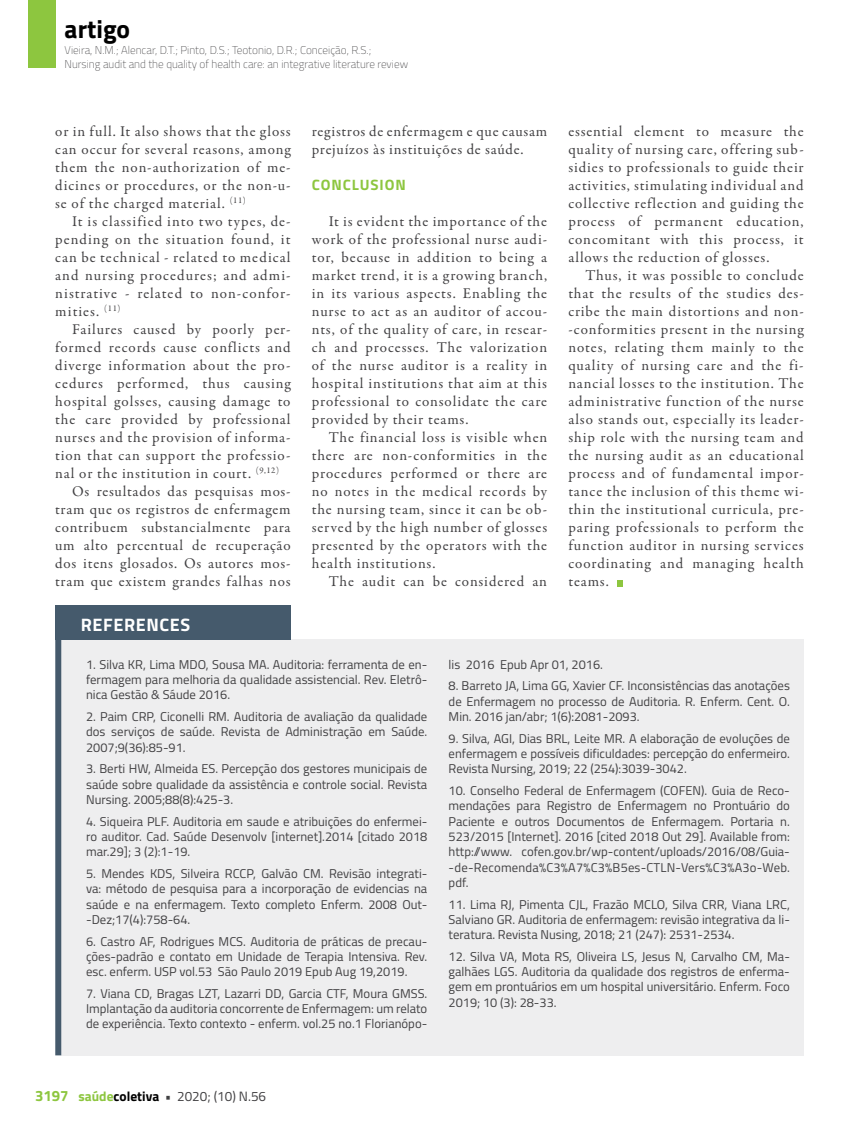
<style>
.page{position:relative;width:859px;height:1132px;background:#fff}
.page>*{position:absolute;margin:0;border:0;box-sizing:border-box;transform-origin:0 0}
.t1{font:700 25.5px "Titillium";color:#000}
.t2{font:700 18px "Titillium";letter-spacing:.035em;color:#fff}
.t3{font:15px/18px "Garamond Premr Pro";letter-spacing:.055em;color:#414042;text-align:justify}
.t4{font:700 15px "Titillium";letter-spacing:.06em;color:#8dc63f}
.t5{font:13.5px "Titillium";color:#414042}
.t6{font:12.75px/15.3px "Titillium";color:#414042;text-align:justify}
.t7{font:100 11.25px/13.5px "Titillium";color:#414042}
.s1{font-weight:700;font-size:15px;color:#8dc63f}
.s2{font-weight:700;color:#8dc63f}
.s3{font-weight:700;color:#000}
.s4{font-weight:700}
</style>
<div class="page">
<div style="left:28px;top:0;width:27px;height:68px;background:#8dc63f"></div>
<svg style="left:617px;top:580px;width:6px;height:6px"></svg>
<div style="left:61px;top:638px;width:743px;height:416px;background:#eeeeef"></div>
<div style="left:55px;top:604px;width:236px;height:35px;background:#455a6c"></div>
<div style="left:55px;top:621px;width:6px;height:433px;background:#455a6c"></div>
<h1 class="t1" style="left:65px;top:10px;width:67px">artigo</h1>
<p class="t7" style="left:65px;top:43px;width:345px">Vieira, N.M.; Alencar, D.T.; Pinto, D.S.; Teotonio, D.R.; Conceição, R.S.;<br>Nursing audit and the quality of health care: an integrative literature review</p>
<p class="t3" style="left:55px;top:122px;width:237px">or in full. It also shows that the gloss can occur for several reasons, among them the non-authorization of me&shy;dicines or procedures, or the non-u&shy;se of the charged material. <sup>(11)</sup></p>
<p class="t3" style="left:55px;top:212px;width:237px;text-indent:17px">It is classified into two types, de&shy;pending on the situation found, it can be technical - related to medical and nursing procedures; and admi&shy;nistrative - related to non-confor&shy;mities. <sup>(11)</sup></p>
<p class="t3" style="left:72px;top:320px;width:220px">Failures caused by poorly per-</p>
<p class="t3" style="left:55px;top:338px;width:237px">formed records cause conflicts and</p>
<p class="t3" style="left:55px;top:356px;width:237px">diverge information about the pro-</p>
<p class="t3" style="left:55px;top:374px;width:237px">cedures performed, thus causing</p>
<p class="t3" style="left:55px;top:392px;width:237px">hospital golsses, causing damage to</p>
<p class="t3" style="left:55px;top:410px;width:237px">the care provided by professional</p>
<p class="t3" style="left:55px;top:428px;width:237px">nurses and the provision of informa-</p>
<p class="t3" style="left:55px;top:446px;width:237px">tion that can support the professio-</p>
<p class="t3" style="left:55px;top:464px;width:225px">nal or the institution in court. <sup>(9,12)</sup></p>
<p class="t3" style="left:72px;top:482px;width:220px">Os resultados das pesquisas mos-</p>
<p class="t3" style="left:55px;top:500px;width:237px">tram que os registros de enfermagem</p>
<p class="t3" style="left:55px;top:518px;width:237px">contribuem substancialmente para</p>
<p class="t3" style="left:55px;top:536px;width:237px">um alto percentual de recuperação</p>
<p class="t3" style="left:55px;top:554px;width:237px">dos itens glosados. Os autores mos-</p>
<p class="t3" style="left:55px;top:572px;width:237px">tram que existem grandes falhas nos</p>
<p class="t3" style="left:312px;top:122px;width:237px">registros de enfermagem e que causam prejuízos às instituições de saúde.</p>
<p class="t4" style="left:312px;top:173px;width:95px">CONCLUSION</p>
<p class="t3" style="left:312px;top:212px;width:237px;text-indent:17px">It is evident the importance of the work of the professional nurse audi&shy;tor, because in addition to being a market trend, it is a growing branch, in its various aspects. Enabling the nurse to act as an auditor of accou&shy;nts, of the quality of care, in resear&shy;ch and processes. The valorization of the nurse auditor is a reality in hospital institutions that aim at this professional to consolidate the care provided by their teams.</p>
<p class="t3" style="left:312px;top:428px;width:237px;text-indent:17px">The financial loss is visible when there are non-conformities in the procedures performed or there are no notes in the medical records by the nursing team, since it can be ob&shy;served by the high number of glosses presented by the operators with the health institutions.</p>
<p class="t3" style="left:329px;top:572px;width:220px">The audit can be considered an</p>
<p class="t3" style="left:568px;top:122px;width:237px">essential element to measure the quality of nursing care, offering sub&shy;sidies to professionals to guide their activities, stimulating individual and collective reflection and guiding the process of permanent education, concomitant with this process, it allows the reduction of glosses.</p>
<p class="t3" style="left:568px;top:266px;width:237px;text-indent:17px">Thus, it was possible to conclude that the results of the studies des&shy;cribe the main distortions and non--conformities present in the nursing notes, relating them mainly to the quality of nursing care and the fi&shy;nancial losses to the institution. The administrative function of the nurse also stands out, especially its leader&shy;ship role with the nursing team and the nursing audit as an educational process and of fundamental impor&shy;tance the inclusion of this theme wi&shy;thin the institutional curricula, pre&shy;paring professionals to perform the function auditor in nursing services coordinating and managing health teams.</p>
<p class="t2" style="left:81px;top:610px;width:111px">REFERENCES</p>
<p class="t6" style="left:86px;top:655px;width:343px">1. Silva KR, Lima MDO, Sousa MA. Auditoria: ferramenta de en&shy;fermagem para melhoria da qualidade assistencial. Rev. Eletrô&shy;nica Gestão &amp; Sáude 2016.</p>
<p class="t6" style="left:86px;top:708px;width:343px">2. Paim CRP, Ciconelli RM. Auditoria de avaliação da qualidade dos serviços de saúde. Revista de Administração em Saúde.<br>2007;9(36):85-91.</p>
<p class="t6" style="left:86px;top:760px;width:343px">3. Berti HW, Almeida ES. Percepção dos gestores municipais de saúde sobre qualidade da assistência e controle social. Revista Nursing. 2005;88(8):425-3.</p>
<p class="t6" style="left:86px;top:812px;width:343px">4. Siqueira PLF. Auditoria em saude e atribuições do enfermei&shy;ro auditor. Cad. Saúde Desenvolv [internet].2014 [citado 2018 mar.29]; 3 (2):1-19.</p>
<p class="t6" style="left:86px;top:864px;width:343px">5. Mendes KDS, Silveira RCCP, Galvão CM. Revisão integrati&shy;va: método de pesquisa para a incorporação de evidencias na saúde e na enfermagem. Texto completo Enferm. 2008 Out--Dez;17(4):758-64.</p>
<p class="t6" style="left:86px;top:932px;width:343px">6. Castro AF, Rodrigues MCS. Auditoria de práticas de precau&shy;ções-padrão e contato em Unidade de Terapia Intensiva. Rev. esc. enferm. USP vol.53 São Paulo 2019 Epub Aug 19,2019.</p>
<p class="t6" style="left:86px;top:984px;width:343px">7. Viana CD, Bragas LZT, Lazarri DD, Garcia CTF, Moura GMSS.<br>Implantação da auditoria concorrente de Enfermagem: um relato de experiência. Texto contexto - enferm. vol.25 no.1 Florianópo-</p>
<p class="t6" style="left:449px;top:655px;width:156px">lis 2016 Epub Apr 01, 2016.</p>
<p class="t6" style="left:449px;top:677px;width:343px">8. Barreto JA, Lima GG, Xavier CF. Inconsistências das anotações de Enfermagem no processo de Auditoria. R. Enferm. Cent. O.<br>Min. 2016 jan/abr; 1(6):2081-2093.</p>
<p class="t6" style="left:449px;top:729px;width:343px">9. Silva, AGI, Dias BRL, Leite MR. A elaboração de evoluções de enfermagem e possíveis dificuldades: percepção do enfermeiro.<br>Revista Nursing, 2019; 22 (254):3039-3042.</p>
<p class="t6" style="left:449px;top:782px;width:343px">10. Conselho Federal de Enfermagem (COFEN). Guia de Reco&shy;mendações para Registro de Enfermagem no Prontuário do Paciente e outros Documentos de Enfermagem. Portaria n.<br>523/2015 [Internet]. 2016 [cited 2018 Out 29]. Available from: http://www. cofen.gov.br/wp-content/uploads/2016/08/Guia--de-Recomenda%C3%A7%C3%B5es-CTLN-Vers%C3%A3o-Web. pdf.</p>
<p class="t6" style="left:449px;top:895px;width:343px">11. Lima RJ, Pimenta CJL, Frazão MCLO, Silva CRR, Viana LRC, Salviano GR. Auditoria de enfermagem: revisão integrativa da li&shy;teratura. Revista Nusing, 2018; 21 (247): 2531-2534.</p>
<p class="t6" style="left:449px;top:947px;width:343px">12. Silva VA, Mota RS, Oliveira LS, Jesus N, Carvalho CM, Ma&shy;galhães LGS. Auditoria da qualidade dos registros de enferma&shy;gem em prontuários em um hospital universitário. Enferm. Foco 2019; 10 (3): 28-33.</p>
<p class="t5" style="left:35px;top:1086px;width:233px"><span class="s1">3197</span> <span class="s2">saúde</span><span class="s3">coletiva</span> <span class="s4">•</span> 2020; (10) N.56</p>
</div>
